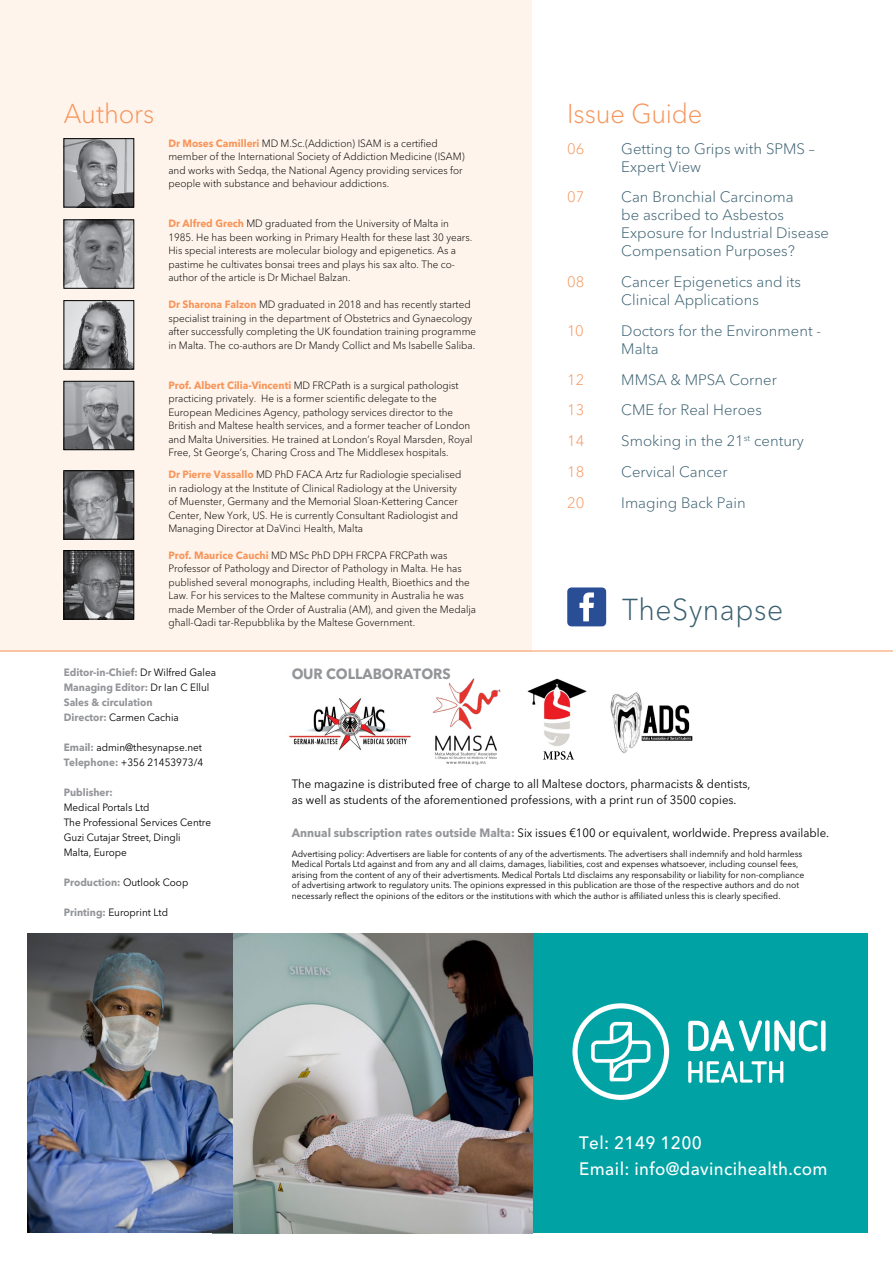
<style>
.page{position:relative;width:893px;height:1263px;background:#fff}
.page>*{position:absolute;margin:0;border:0;box-sizing:border-box;transform-origin:0 0}
.t1{font:300 30px "Avenir Next LT Pro";letter-spacing:.02em;color:#395f6f;scale:.95 1}
.Title_01{font:300 27px "Avenir Next LT Pro";letter-spacing:-.005em;color:#f7955b;scale:.95 1}
.t2{font:500 17.85px "Avenir Next LT Pro";letter-spacing:.02em;color:#fff;scale:.95 1}
.t3{font:300 15px/18px "Avenir Next LT Pro";color:#395f6f}
.t4{font:300 15px "Avenir Next LT Pro";color:#f7955b}
.t5{font:700 14.7px "Avenir Next LT Pro";color:#939598;scale:.95 1}
.t6{font:12px/16.5px "Avenir Next LT Pro";color:#000;scale:.95 1}
.Author_Bio{font:300 10.5px/13.5px "Avenir Next LT Pro";color:#000;scale:.95 1}
.t7{font:10.5px "Avenir Next LT Pro";color:#000;scale:.95 1}
.t8{font:700 10.5px/15px "Avenir Next LT Pro";color:#939598;scale:.95 1}
.t9{font:9px/10.5px "Avenir Next LT Pro";color:#000;scale:.95 1}
.s1{font-weight:700;color:#f7955b}
.s2{font-weight:400;color:#000}
.s3{font-weight:700;color:#939598}
</style>
<div class="page">
<div style="left:0;top:0;width:531px;height:651px;background:#fff4eb"></div>
<div style="left:27px;top:933px;width:841px;height:300px;background:#00a2a4"></div>
<svg style="left:572px;top:1003px;width:97px;height:97px"></svg>
<svg style="left:688px;top:1020px;width:138px;height:31px"></svg>
<svg style="left:688px;top:1061px;width:95px;height:22px"></svg>
<img style="left:212px;top:933px;width:320px;height:300px">
<img style="left:27px;top:933px;width:205px;height:299px">
<div style="left:567px;top:587px;width:39px;height:39px;background:#294e96;border-radius:4px"></div>
<svg style="left:579px;top:592px;width:15px;height:29px"></svg>
<img style="left:289px;top:698px;width:122px;height:52px">
<img style="left:432px;top:678px;width:69px;height:87px">
<img style="left:527px;top:678px;width:60px;height:68px">
<img style="left:610px;top:692px;width:83px;height:62px">
<svg style="left:543px;top:751px;width:31px;height:9px"></svg>
<hr style="left:0;top:651px;width:893px;height:1px;background:#f7955b">
<img style="left:66px;top:222px;width:66px;height:64px">
<div style="left:64px;top:220px;width:70px;height:68px;border:1px solid #000"></div>
<img style="left:66px;top:140px;width:66px;height:65px">
<div style="left:64px;top:138px;width:70px;height:69px;border:1px solid #000"></div>
<img style="left:66px;top:473px;width:66px;height:64px">
<div style="left:64px;top:471px;width:70px;height:68px;border:1px solid #000"></div>
<img style="left:66px;top:383px;width:66px;height:65px">
<div style="left:64px;top:381px;width:70px;height:69px;border:1px solid #000"></div>
<img style="left:66px;top:552px;width:66px;height:65px">
<div style="left:64px;top:550px;width:70px;height:69px;border:1px solid #000"></div>
<img style="left:66px;top:302px;width:66px;height:65px">
<div style="left:64px;top:300px;width:70px;height:69px;border:1px solid #000"></div>
<p class="Title_01" style="left:64px;top:91px;width:97px">Authors</p>
<p class="Title_01" style="left:567px;top:91px;width:144px">Issue Guide</p>
<p class="Author_Bio" style="left:168px;top:136px;width:313px"><span class="s1">Dr Moses Camilleri</span> MD M.Sc.(Addiction) ISAM is a certified member of the International Society of Addiction Medicine (ISAM) and works with Sedqa, the National Agency providing services for people with substance and behaviour addictions.</p>
<p class="Author_Bio" style="left:168px;top:216px;width:321px"><span class="s1">Dr Alfred Grech</span> MD graduated from the University of Malta in 1985. He has been working in Primary Health for these last 30 years.<br>His special interests are molecular biology and epigenetics. As a pastime he cultivates bonsai trees and plays his sax alto. The co&shy;author of the article is Dr Michael Balzan.</p>
<p class="Author_Bio" style="left:168px;top:297px;width:326px"><span class="s1">Dr Sharona Falzon</span> MD graduated in 2018 and has recently started specialist training in the department of Obstetrics and Gynaecology after successfully completing the UK foundation training programme in Malta. The co-authors are Dr Mandy Collict and Ms Isabelle Saliba.</p>
<p class="Author_Bio" style="left:168px;top:378px;width:322px"><span class="s1">Prof. Albert Cilia-Vincenti</span> MD FRCPath is a surgical pathologist practicing privately. He is a former scientific delegate to the European Medicines Agency, pathology services director to the British and Maltese health services, and a former teacher of London and Malta Universities. He trained at London’s Royal Marsden, Royal Free, St George’s, Charing Cross and The Middlesex hospitals.</p>
<p class="Author_Bio" style="left:168px;top:468px;width:310px"><span class="s1">Dr Pierre Vassallo</span> MD PhD FACA Artz fur Radiologie specialised in radiology at the Institute of Clinical Radiology at the University of Muenster, Germany and the Memorial Sloan-Kettering Cancer Center, New York, US. He is currently Consultant Radiologist and Managing Director at DaVinci Health, Malta</p>
<p class="Author_Bio" style="left:168px;top:548px;width:325px"><span class="s1">Prof. Maurice Cauchi</span> MD MSc PhD DPH FRCPA FRCPath was Professor of Pathology and Director of Pathology in Malta. He has published several monographs, including Health, Bioethics and the Law. For his services to the Maltese community in Australia he was made Member of the Order of Australia (AM), and given the Medalja għall-Qadi tar-Repubblika by the Maltese Government.</p>
<p class="t4" style="left:567px;top:136px;width:19px">06</p>
<p class="t3" style="left:621px;top:139px;width:195px">Getting to Grips with SPMS –<br>Expert View</p>
<p class="t4" style="left:567px;top:184px;width:19px">07</p>
<p class="t3" style="left:621px;top:188px;width:209px">Can Bronchial Carcinoma<br>be ascribed to Asbestos<br>Exposure for Industrial Disease<br>Compensation Purposes?</p>
<p class="t4" style="left:567px;top:269px;width:19px">08</p>
<p class="t3" style="left:621px;top:272px;width:181px">Cancer Epigenetics and its<br>Clinical Applications</p>
<p class="t4" style="left:567px;top:318px;width:18px">10</p>
<p class="t3" style="left:621px;top:321px;width:201px">Doctors for the Environment -<br>Malta</p>
<p class="t4" style="left:567px;top:367px;width:19px">12</p>
<p class="t3" style="left:621px;top:370px;width:157px">MMSA &amp; MPSA Corner</p>
<p class="t4" style="left:567px;top:398px;width:19px">13</p>
<p class="t3" style="left:621px;top:401px;width:142px">CME for Real Heroes</p>
<p class="t4" style="left:567px;top:428px;width:19px">14</p>
<p class="t3" style="left:621px;top:431px;width:184px">Smoking in the 21<sup>st</sup> century</p>
<p class="t4" style="left:567px;top:459px;width:19px">18</p>
<p class="t3" style="left:621px;top:462px;width:108px">Cervical Cancer</p>
<p class="t4" style="left:567px;top:490px;width:19px">20</p>
<p class="t3" style="left:621px;top:493px;width:126px">Imaging Back Pain</p>
<p class="t1" style="left:622px;top:584px;width:171px">TheSynapse</p>
<p class="t8" style="left:64px;top:665px;width:162px">Editor-in-Chief: <span class="s2">Dr Wilfred Galea</span></p>
<p class="t8" style="left:64px;top:680px;width:155px">Managing Editor: <span class="s2">Dr Ian C Ellul</span></p>
<p class="t8" style="left:64px;top:695px;width:123px">Sales &amp; circulation<br>Director: <span class="s2">Carmen Cachia</span></p>
<p class="t7" style="left:64px;top:741px;width:147px"><span class="s3">Email:</span> admin@thesynapse.net</p>
<p class="t7" style="left:64px;top:756px;width:148px"><span class="s3">Telephone:</span> +356 21453973/4</p>
<p class="t8" style="left:64px;top:785px;width:53px">Publisher:</p>
<p class="t7" style="left:64px;top:801px;width:92px">Medical Portals Ltd</p>
<p class="t7" style="left:64px;top:816px;width:157px">The Professional Services Centre</p>
<p class="t7" style="left:64px;top:831px;width:125px">Guzi Cutajar Street, Dingli</p>
<p class="t7" style="left:64px;top:846px;width:68px">Malta, Europe</p>
<p class="t8" style="left:64px;top:875px;width:133px">Production: <span class="s2">Outlook Coop</span></p>
<p class="t7" style="left:64px;top:906px;width:111px"><span class="s3">Printing:</span> Europrint Ltd</p>
<p class="t5" style="left:292px;top:661px;width:169px">OUR COLLABORATORS</p>
<p class="t6" style="left:292px;top:775px;width:484px">The magazine is distributed free of charge to all Maltese doctors, pharmacists &amp; dentists, as well as students of the aforementioned professions, with a print run of 3500 copies.</p>
<p class="t6" style="left:292px;top:824px;width:567px"><span class="s3">Annual subscription rates outside Malta:</span> Six issues €100 or equivalent, worldwide. Prepress available.</p>
<p class="t9" style="left:292px;top:848px;width:541px">Advertising policy: Advertisers are liable for contents of any of the advertisments. The advertisers shall indemnify and hold harmless Medical Portals Ltd against and from any and all claims, damages, liabilities, cost and expenses whatsoever, including counsel fees, arising from the content of any of their advertisments. Medical Portals Ltd disclaims any responsability or liability for non-compliance of advertising artwork to regulatory units. The opinions expressed in this publication are those of the respective authors and do not necessarly reflect the opinions of the editors or the institutions with which the author is affiliated unless this is clearly specified.</p>
<p class="t2" style="left:579px;top:1127px;width:131px">Tel: 2149 1200</p>
<p class="t2" style="left:579px;top:1154px;width:263px">Email: info@davincihealth.com</p>
</div>
